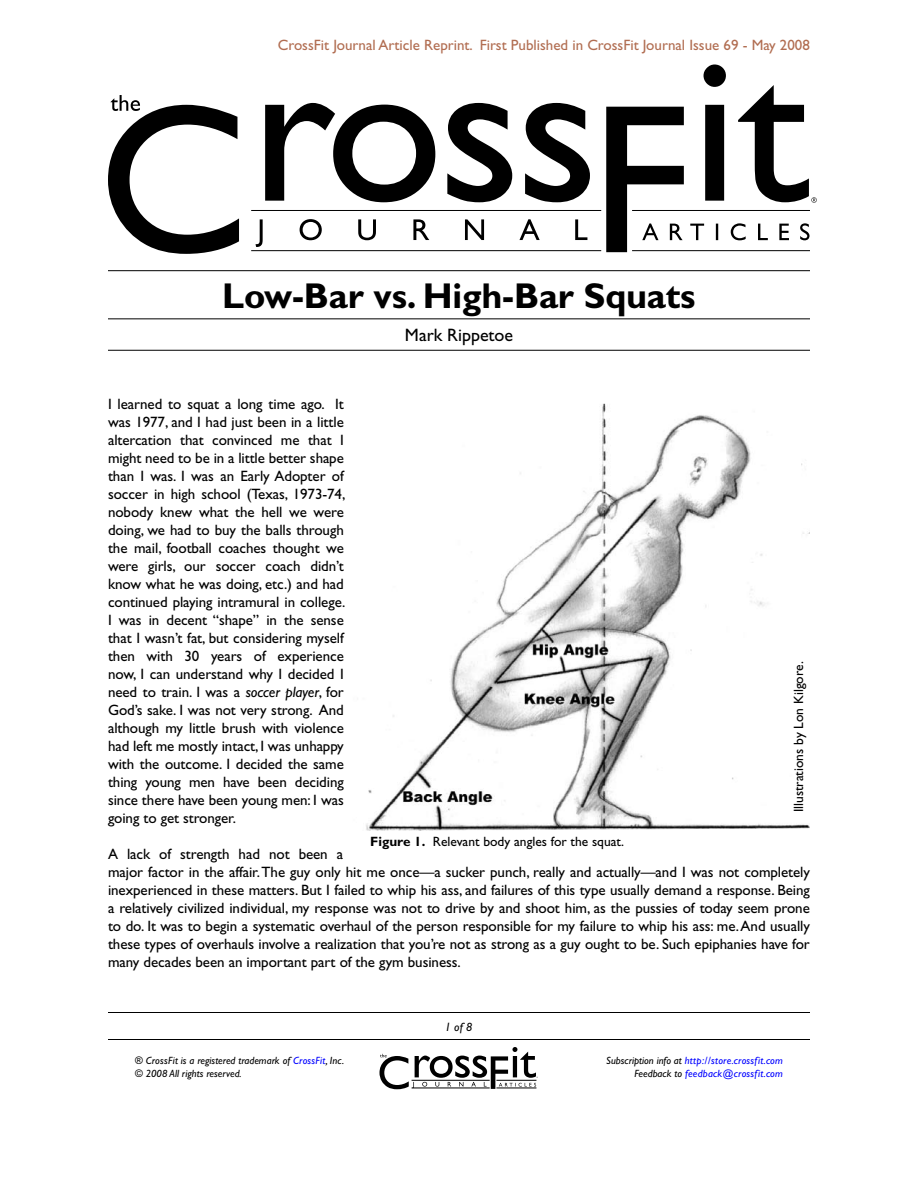
<style>
.page{position:relative;width:918px;height:1188px;background:#fff}
.page>*{position:absolute;margin:0;border:0;box-sizing:border-box;transform-origin:0 0}
.t1{font:700 36px "Gill Sans";letter-spacing:-.005em;color:#000}
.t2{font:18px "Gill Sans";color:#000}
.t3{font:15px/18px "Gill Sans";letter-spacing:-.005em;color:#000;text-align:justify}
.t4{font:15px "Gill Sans";color:#b16d51}
.t5{font:13.5px "Gill Sans";color:#000}
.t6{font:italic 12px "Gill Sans";color:#000}
.t7{font:italic 10.5px/12.6px "Gill Sans";letter-spacing:.02em;color:#00f;text-align:right}
.t8{font:italic 10.5px/12.6px "Gill Sans";color:#000}
.s1{font-style:italic}
.s2{font-weight:700}
.s3{color:#00f}
.s4{color:#000}
</style>
<div class="page">
<svg style="left:265px;top:103px;width:170px;height:99px"></svg>
<svg style="left:447px;top:103px;width:65px;height:99px"></svg>
<svg style="left:525px;top:103px;width:65px;height:99px"></svg>
<svg style="left:108px;top:95px;width:131px;height:159px"></svg>
<svg style="left:256px;top:219px;width:7px;height:28px"></svg>
<svg style="left:300px;top:219px;width:22px;height:21px"></svg>
<svg style="left:358px;top:219px;width:18px;height:21px"></svg>
<svg style="left:413px;top:219px;width:16px;height:21px"></svg>
<svg style="left:465px;top:219px;width:19px;height:21px"></svg>
<svg style="left:519px;top:219px;width:21px;height:21px"></svg>
<svg style="left:575px;top:219px;width:12px;height:21px"></svg>
<svg style="left:606px;top:64px;width:211px;height:188px"></svg>
<svg style="left:379px;top:1047px;width:159px;height:42px"></svg>
<hr style="left:108px;top:1012px;width:702px;height:1px;background:#000">
<hr style="left:108px;top:1039px;width:702px;height:1px;background:#000">
<hr style="left:251px;top:210px;width:350px;height:1px;background:#000">
<hr style="left:632px;top:210px;width:178px;height:1px;background:#000">
<hr style="left:251px;top:250px;width:350px;height:1px;background:#000">
<hr style="left:632px;top:250px;width:178px;height:1px;background:#000">
<img style="left:366px;top:404px;width:444px;height:427px">
<hr style="left:108px;top:270px;width:702px;height:1px;background:#000">
<hr style="left:108px;top:318px;width:702px;height:1px;background:#000">
<hr style="left:108px;top:350px;width:702px;height:1px;background:#000">
<p class="t4" style="left:278px;top:37px;width:534px">CrossFit Journal Article Reprint. First Published in CrossFit Journal Issue 69 - May 2008</p>
<h1 class="t1" style="left:222px;top:274px;width:475px">Low-Bar vs. High-Bar Squats</h1>
<p class="t2" style="left:405px;top:324px;width:110px">Mark Rippetoe</p>
<p class="t3" style="left:108px;top:395px;width:239px">I learned to squat a long time ago. It was 1977, and I had just been in a little altercation that convinced me that I might need to be in a little better shape than I was. I was an Early Adopter of soccer in high school (Texas, 1973-74, nobody knew what the hell we were doing, we had to buy the balls through the mail, football coaches thought we were girls, our soccer coach didn’t know what he was doing, etc.) and had continued playing intramural in college.<br>I was in decent “shape” in the sense that I wasn’t fat, but considering myself then with 30 years of experience now, I can understand why I decided I need to train. I was a <span class="s1">soccer player</span>, for God’s sake. I was not very strong. And although my little brush with violence had left me mostly intact, I was unhappy with the outcome. I decided the same thing young men have been deciding since there have been young men: I was going to get stronger.</p>
<p class="t3" style="left:108px;top:845px;width:703px;text-align:left">A lack of strength had not been a<br>major factor in the affair. The guy only hit me once—a sucker punch, really and actually—and I was not completely inexperienced in these matters. But I failed to whip his ass, and failures of this type usually demand a response. Being a relatively civilized individual, my response was not to drive by and shoot him, as the pussies of today seem prone to do. It was to begin a systematic overhaul of the person responsible for my failure to whip his ass: me. And usually these types of overhauls involve a realization that you’re not as strong as a guy ought to be. Such epiphanies have for many decades been an important part of the gym business.</p>
<p class="t5" style="left:791px;top:812px;width:152px;rotate:-90deg">Illustrations by Lon Kilgore.</p>
<p class="t5" style="left:370px;top:834px;width:255px"><span class="s2">Figure 1.</span> Relevant body angles for the squat.</p>
<p class="t6" style="left:445px;top:1020px;width:29px">1 of 8</p>
<p class="t8" style="left:135px;top:1054px;width:211px">® CrossFit is a registered trademark of <span class="s3">CrossFit</span>, Inc. © 2008 All rights reserved.</p>
<p class="t7" style="left:606px;top:1054px;width:178px"><span class="s4">Subscription info at</span> http://store.crossfit.com<br><span class="s4">Feedback to</span> feedback@crossfit.com</p>
</div>
